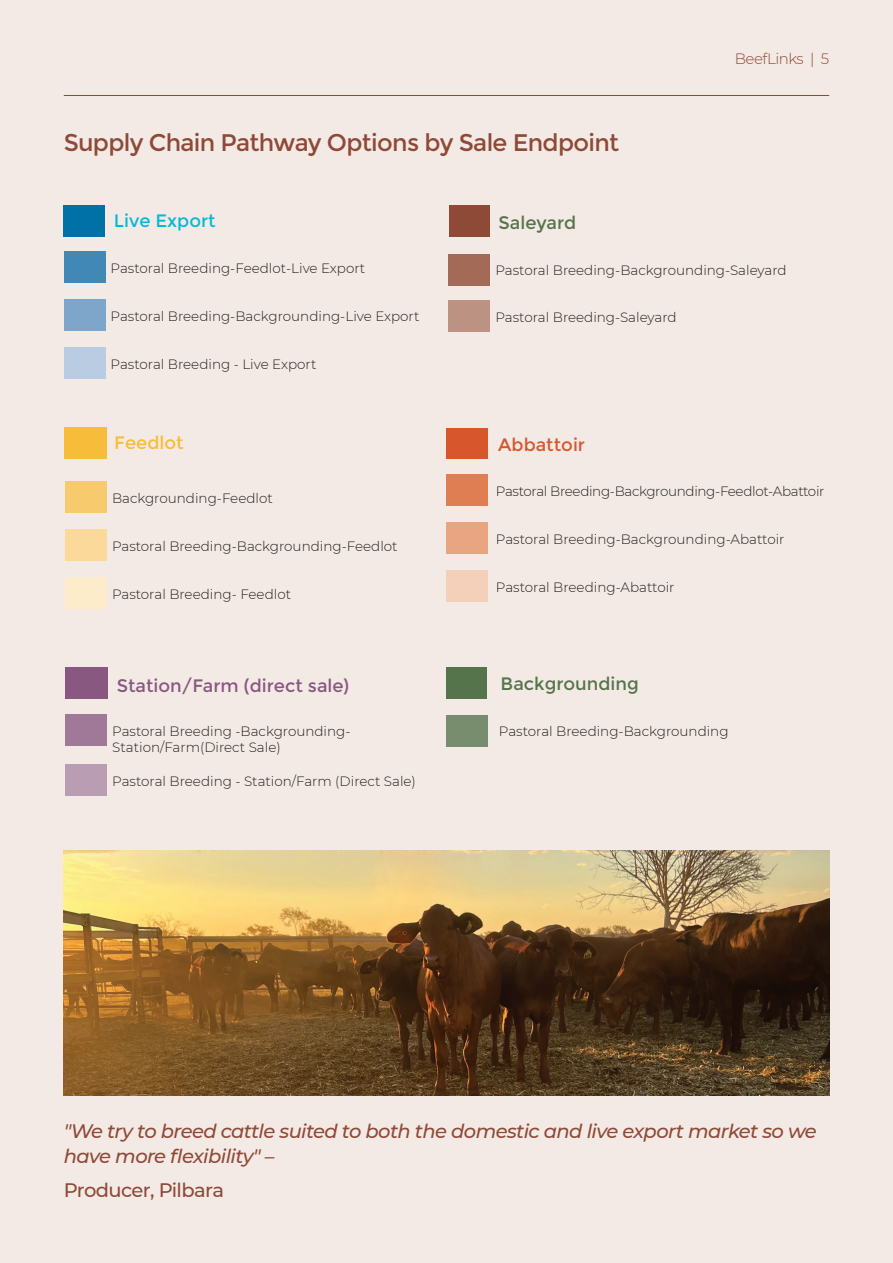
<style>
.page{position:relative;width:893px;height:1263px;background:#f3eae5}
.page>*{position:absolute;margin:0;border:0;box-sizing:border-box;transform-origin:0 0}
.Heading_2{font:24px "Montserrat";letter-spacing:-.03em;color:#8f4937}
.Pullout_Quote{font:italic 500 19.5px/25.5px "Montserrat";letter-spacing:-.03em;color:#8f4937}
.Pullout_Quote-2{font:500 19.5px "Montserrat";letter-spacing:-.03em;color:#8f4937}
.t1{font:18px "Montserrat";color:#885880}
.t2{font:18px "Montserrat";color:#56744b}
.t3{font:18px "Montserrat";color:#03bbd7}
.t4{font:18px "Montserrat";color:#d7562c}
.t5{font:18px "Montserrat";color:#f7bc39}
.t6{font:300 15px "Montserrat";letter-spacing:-.03em;color:#8f4937}
.t7{font:300 13.5px/16.2px "Montserrat";color:#231f20}
.t8{font:300 13.5px "Montserrat";letter-spacing:-.025em;color:#231f20}
</style>
<div class="page">
<div style="left:446px;top:715px;width:42px;height:32px;background:#778d6d"></div>
<div style="left:65px;top:481px;width:42px;height:32px;background:#f8ca6e"></div>
<div style="left:65px;top:529px;width:42px;height:32px;background:#fad99b"></div>
<div style="left:65px;top:577px;width:42px;height:32px;background:#fcecca"></div>
<div style="left:65px;top:714px;width:42px;height:32px;background:#9f7997"></div>
<div style="left:65px;top:764px;width:42px;height:32px;background:#b99db3"></div>
<div style="left:449px;top:254px;width:41px;height:31px;background:#a46a58"></div>
<div style="left:449px;top:300px;width:41px;height:32px;background:#bc9282"></div>
<div style="left:446px;top:474px;width:42px;height:32px;background:#e07e53"></div>
<div style="left:446px;top:522px;width:42px;height:32px;background:#e9a481"></div>
<div style="left:446px;top:570px;width:42px;height:32px;background:#f4cfb9"></div>
<div style="left:64px;top:251px;width:41px;height:32px;background:#4288b7"></div>
<div style="left:64px;top:299px;width:41px;height:32px;background:#7ea6cb"></div>
<div style="left:64px;top:347px;width:41px;height:32px;background:#bacce2"></div>
<div style="left:446px;top:668px;width:41px;height:31px;background:#56744b"></div>
<div style="left:64px;top:428px;width:42px;height:31px;background:#f7bc39"></div>
<div style="left:65px;top:667px;width:43px;height:31px;background:#885880"></div>
<div style="left:449px;top:206px;width:40px;height:31px;background:#8f4937"></div>
<div style="left:446px;top:428px;width:42px;height:30px;background:#d7562c"></div>
<div style="left:64px;top:205px;width:41px;height:31px;background:#0071a7"></div>
<img style="left:64px;top:851px;width:765px;height:244px">
<hr style="left:64px;top:95px;width:765px;height:1px;background:#8f4937">
<p class="Heading_2" style="left:64px;top:128px;width:557px">Supply Chain Pathway Options by Sale Endpoint</p>
<p class="t3" style="left:114px;top:210px;width:103px">Live Export</p>
<p class="t2" style="left:498px;top:212px;width:79px">Saleyard</p>
<p class="t6" style="left:735px;top:48px;width:96px">BeefLinks | 5</p>
<p class="t7" style="left:111px;top:260px;width:256px">Pastoral Breeding-Feedlot-Live Export</p>
<p class="t7" style="left:111px;top:308px;width:310px">Pastoral Breeding-Backgrounding-Live Export</p>
<p class="t7" style="left:111px;top:355px;width:207px">Pastoral Breeding - Live Export</p>
<p class="t5" style="left:114px;top:432px;width:71px">Feedlot</p>
<p class="t7" style="left:112px;top:490px;width:162px">Backgrounding-Feedlot</p>
<p class="t7" style="left:112px;top:538px;width:287px">Pastoral Breeding-Backgrounding-Feedlot</p>
<p class="t7" style="left:112px;top:586px;width:181px">Pastoral Breeding- Feedlot</p>
<p class="t1" style="left:117px;top:675px;width:234px">Station/Farm (direct sale)</p>
<p class="t7" style="left:112px;top:722px;width:240px">Pastoral Breeding -Backgrounding-<br>Station/Farm(Direct Sale)</p>
<p class="t7" style="left:112px;top:773px;width:305px">Pastoral Breeding - Station/Farm (Direct Sale)</p>
<p class="t7" style="left:495px;top:262px;width:293px">Pastoral Breeding-Backgrounding-Saleyard</p>
<p class="t7" style="left:495px;top:308px;width:183px">Pastoral Breeding-Saleyard</p>
<p class="t4" style="left:498px;top:434px;width:88px">Abbattoir</p>
<p class="t8" style="left:496px;top:482px;width:330px">Pastoral Breeding-Backgrounding-Feedlot-Abattoir</p>
<p class="t7" style="left:496px;top:530px;width:290px">Pastoral Breeding-Backgrounding-Abattoir</p>
<p class="t7" style="left:496px;top:578px;width:180px">Pastoral Breeding-Abattoir</p>
<p class="t2" style="left:501px;top:673px;width:140px">Backgrounding</p>
<p class="t7" style="left:499px;top:722px;width:231px">Pastoral Breeding-Backgrounding</p>
<p class="Pullout_Quote" style="left:64px;top:1117px;width:754px">"We try to breed cattle suited to both the domestic and live export market so we have more flexibility" –</p>
<p class="Pullout_Quote-2" style="left:64px;top:1176px;width:162px">Producer, Pilbara</p>
</div>
